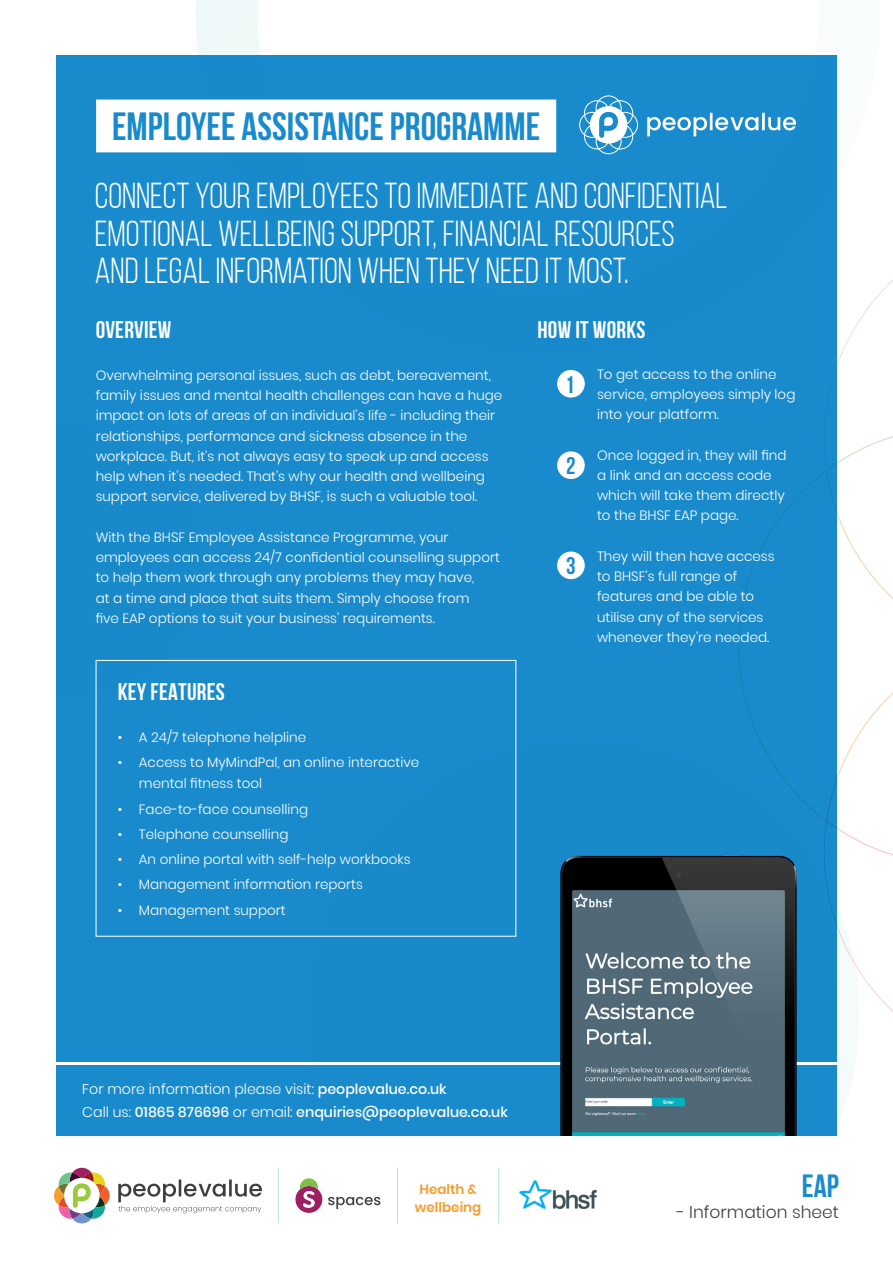
<style>
.page{position:relative;width:893px;height:1263px;background:#fff}
.page>*{position:absolute;margin:0;border:0;box-sizing:border-box;transform-origin:0 0}
.Page_heading_78_100{font:700 39.3px "Bebas Neue";color:#198bcc}
.Body{font:36px/37.5px "Bebas Neue";color:#fff}
.Body-2{font:700 32.1px "Bebas Neue";color:#198bcc}
.Body-3{font:700 24px "Bebas Neue";letter-spacing:.01em;color:#fff}
.Body-4{font:700 24px "Bebas Neue";color:#198bcc}
.Body-5{font:300 17.1px "Poppins";color:#3e3e3f}
.Body-6{font:500 14.25px/22px "Poppins";color:#fff}
.Body-7{font:300 13.5px/20.2px "Poppins";color:#fff}
.Body-8{font:600 13.5px/18px "Poppins";color:#f89d2f;text-align:center}
.s1{font-weight:300}
</style>
<div class="page">
<svg style="left:196px;top:0;width:641px;height:242px"></svg>
<svg style="left:836px;top:667px;width:57px;height:411px"></svg>
<svg style="left:836px;top:242px;width:57px;height:383px"></svg>
<div style="left:56px;top:55px;width:780px;height:1007px;background:#198bcc"></div>
<div style="left:557px;top:451px;width:28px;height:28px;background:#fff;border-radius:50%"></div>
<div style="left:557px;top:551px;width:28px;height:28px;background:#fff;border-radius:50%"></div>
<div style="left:96px;top:660px;width:420px;height:276px;border:1px solid #fff"></div>
<svg style="left:328px;top:1197px;width:52px;height:12px"></svg>
<div style="left:295px;top:1186px;width:27px;height:27px;background:#9e2063;border-radius:50%"></div>
<svg style="left:300px;top:1178px;width:18px;height:30px"></svg>
<hr style="left:278px;top:1168px;width:1px;height:55px;background:#c0dedc">
<hr style="left:397px;top:1168px;width:1px;height:55px;background:#c0dedc">
<hr style="left:498px;top:1168px;width:1px;height:55px;background:#c0dedc">
<img style="left:519px;top:1179px;width:78px;height:31px">
<div style="left:557px;top:370px;width:28px;height:28px;background:#fff;border-radius:50%"></div>
<div style="left:56px;top:1065px;width:780px;height:70px;background:#198bcc"></div>
<img style="left:560px;top:855px;width:237px;height:280px">
<div style="left:96px;top:100px;width:460px;height:52px;background:#fff"></div>
<svg style="left:54px;top:1168px;width:56px;height:55px"></svg>
<svg style="left:118px;top:1179px;width:144px;height:34px"></svg>
<svg style="left:647px;top:113px;width:149px;height:23px"></svg>
<svg style="left:579px;top:95px;width:59px;height:59px"></svg>
<p class="Page_heading_78_100" style="left:112px;top:104px;width:430px">EMPLOYEE ASSISTANCE PROGRAMME</p>
<p class="Body" style="left:95px;top:177px;width:634px">CONNECT YOUR EMPLOYEES TO IMMEDIATE AND CONFIDENTIAL<br>EMOTIONAL WELLBEING SUPPORT, FINANCIAL RESOURCES<br>AND LEGAL INFORMATION WHEN THEY NEED IT MOST.</p>
<p class="Body-3" style="left:96px;top:317px;width:77px">OVERVIEW</p>
<p class="Body-7" style="left:96px;top:365px;width:408px">Overwhelming personal issues, such as debt, bereavement, family issues and mental health challenges can have a huge impact on lots of areas of an individual’s life - including their relationships, performance and sickness absence in the workplace. But, it’s not always easy to speak up and access help when it’s needed. That’s why our health and wellbeing support service, delivered by BHSF, is such a valuable tool.</p>
<p class="Body-7" style="left:96px;top:527px;width:406px">With the BHSF Employee Assistance Programme, your employees can access 24/7 confidential counselling support to help them work through any problems they may have,<br>at a time and place that suits them. Simply choose from<br>five EAP options to suit your business’ requirements.</p>
<p class="Body-3" style="left:118px;top:679px;width:109px">KEY FEATURES</p>
<p class="Body-7" style="left:118px;top:727px;width:190px">• A 24/7 telephone helpline</p>
<p class="Body-7" style="left:139px;top:752px;width:282px;line-height:21px;text-indent:-21px">• Access to MyMindPal, an online interactive mental fitness tool</p>
<p class="Body-7" style="left:118px;top:799px;width:192px">• Face-to-face counselling</p>
<p class="Body-7" style="left:118px;top:824px;width:172px">• Telephone counselling</p>
<p class="Body-7" style="left:118px;top:849px;width:294px">• An online portal with self-help workbooks</p>
<p class="Body-7" style="left:118px;top:874px;width:247px">• Management information reports</p>
<p class="Body-7" style="left:118px;top:900px;width:170px">• Management support</p>
<p class="Body-3" style="left:537px;top:317px;width:109px">HOW IT WORKS</p>
<p class="Body-4" style="left:565px;top:371px;width:11px">1</p>
<p class="Body-4" style="left:566px;top:453px;width:11px">2</p>
<p class="Body-4" style="left:566px;top:553px;width:11px">3</p>
<p class="Body-7" style="left:597px;top:364px;width:200px">To get access to the online service, employees simply log into your platform.</p>
<p class="Body-7" style="left:597px;top:445px;width:191px">Once logged in, they will find a link and an access code which will take them directly to the BHSF EAP page.</p>
<p class="Body-7" style="left:597px;top:546px;width:179px">They will then have access to BHSF’s full range of features and be able to utilise any of the services whenever they’re needed.</p>
<p class="Body-6" style="left:82px;top:1078px;width:427px"><span class="s1">For more information please visit:</span> peoplevalue.co.uk<br><span class="s1">Call us:</span> 01865 876696 <span class="s1">or email:</span> enquiries@peoplevalue.co.uk</p>
<p class="Body-8" style="left:415px;top:1180px;width:68px">Health &amp; wellbeing</p>
<p class="Body-2" style="left:802px;top:1168px;width:39px">EAP</p>
<p class="Body-5" style="left:677px;top:1202px;width:164px">- Information sheet</p>
</div>
